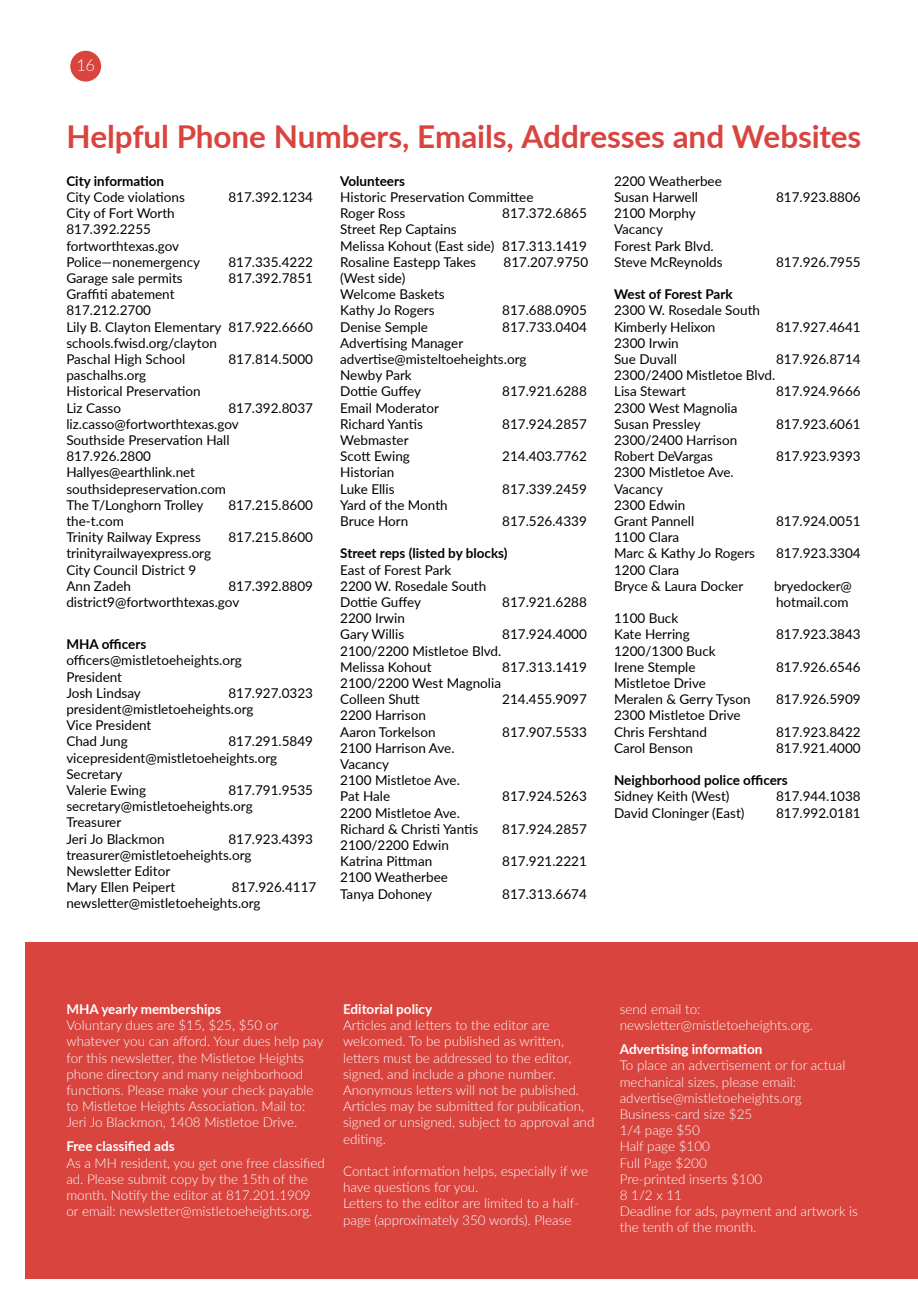
<style>
.page{position:relative;width:918px;height:1296px;background:#fff}
.page>*{position:absolute;margin:0;border:0;box-sizing:border-box;transform-origin:0 0}
.t1{font:700 31.5px "Lato";letter-spacing:-.005em;color:#d9443f}
.t2{font:300 16.5px "Lato";color:#fff}
.t3{font:13.5px/16.2px "Lato";color:#000}
.t4{font:300 13.5px/16.2px "Lato";color:#fff}
.t5{font:700 13.5px "Lato";color:#000}
.t6{font:700 13.5px "Lato";color:#fff}
</style>
<div class="page">
<div style="left:70px;top:51px;width:31px;height:31px;background:#d9443f;border-radius:50%"></div>
<div style="left:25px;top:942px;width:893px;height:337px;background:#d9443f"></div>
<p class="t2" style="left:76px;top:54px;width:20px">16</p>
<h1 class="t1" style="left:66px;top:114px;width:796px">Helpful Phone Numbers, Emails, Addresses and Websites</h1>
<p class="t5" style="left:66px;top:171px;width:99px">City information</p>
<p class="t3" style="left:66px;top:189px;width:120px">City Code violations</p>
<p class="t3" style="left:228px;top:189px;width:86px">817.392.1234</p>
<p class="t3" style="left:66px;top:205px;width:135px">City of Fort Worth<br>817.392.2255 fortworthtexas.gov<br>Police—nonemergency</p>
<p class="t3" style="left:614px;top:172px;width:109px">2200 Weatherbee<br>Susan Harwell</p>
<p class="t5" style="left:340px;top:171px;width:66px">Volunteers</p>
<p class="t3" style="left:340px;top:189px;width:195px">Historic Preservation Committee<br>Roger Ross</p>
<p class="t3" style="left:776px;top:189px;width:86px">817.923.8806</p>
<p class="t3" style="left:614px;top:205px;width:110px">2100 Morphy<br>Vacancy<br>Forest Park Blvd.<br>Steve McReynolds</p>
<p class="t3" style="left:502px;top:205px;width:86px">817.372.6865</p>
<p class="t3" style="left:340px;top:221px;width:248px">Street Rep Captains<br>Melissa Kohout (East side) 817.313.1419<br>Rosaline Eastepp Takes</p>
<p class="t3" style="left:228px;top:253px;width:86px">817.335.4222</p>
<p class="t3" style="left:504px;top:253px;width:86px">817.207.9750</p>
<p class="t3" style="left:776px;top:253px;width:86px">817.926.7955</p>
<p class="t3" style="left:66px;top:270px;width:118px">Garage sale permits</p>
<p class="t3" style="left:228px;top:270px;width:86px">817.392.7851</p>
<p class="t3" style="left:66px;top:286px;width:248px">Graffiti abatement<br>817.212.2700<br>Lily B. Clayton Elementary 817.922.6660 schools.fwisd.org/clayton<br>Paschal High School</p>
<p class="t3" style="left:228px;top:351px;width:86px">817.814.5000</p>
<p class="t3" style="left:66px;top:367px;width:136px">paschalhs.org<br>Historical Preservation<br>Liz Casso</p>
<p class="t3" style="left:66px;top:399px;width:248px;text-indent:162px">817.392.8037 liz.casso@fortworthtexas.gov<br>Southside Preservation Hall<br>817.926.2800<br>Hallyes@earthlink.net southsidepreservation.com<br>The T/Longhorn Trolley</p>
<p class="t3" style="left:228px;top:496px;width:86px">817.215.8600</p>
<p class="t3" style="left:66px;top:513px;width:136px">the-t.com<br>Trinity Railway Express</p>
<p class="t3" style="left:228px;top:529px;width:86px">817.215.8600</p>
<p class="t3" style="left:66px;top:545px;width:146px">trinityrailwayexpress.org<br>City Council District 9<br>Ann Zadeh</p>
<p class="t3" style="left:66px;top:577px;width:248px;text-indent:162px">817.392.8809 district9@fortworthtexas.gov</p>
<p class="t5" style="left:66px;top:634px;width:81px">MHA officers</p>
<p class="t3" style="left:66px;top:652px;width:177px">officers@mistletoeheights.org<br>President<br>Josh Lindsay</p>
<p class="t3" style="left:66px;top:684px;width:248px;text-indent:162px">817.927.0323 president@mistletoeheights.org<br>Vice President<br>Chad Jung</p>
<p class="t3" style="left:66px;top:733px;width:248px;text-indent:162px">817.291.5849 vicepresident@mistletoeheights.org<br>Secretary<br>Valerie Ewing</p>
<p class="t3" style="left:66px;top:781px;width:248px;text-indent:162px">817.791.9535 secretary@mistletoeheights.org<br>Treasurer<br>Jeri Jo Blackmon</p>
<p class="t3" style="left:66px;top:830px;width:248px;text-indent:162px">817.923.4393 treasurer@mistletoeheights.org<br>Newsletter Editor<br>Mary Ellen Peipert</p>
<p class="t3" style="left:66px;top:879px;width:252px;text-indent:165px">817.926.4117 newsletter@mistletoeheights.org</p>
<p class="t3" style="left:340px;top:270px;width:106px">(West side)<br>Welcome Baskets<br>Kathy Jo Rogers</p>
<p class="t3" style="left:502px;top:302px;width:86px">817.688.0905</p>
<p class="t3" style="left:340px;top:318px;width:89px">Denise Semple</p>
<p class="t3" style="left:502px;top:318px;width:86px">817.733.0404</p>
<p class="t3" style="left:340px;top:334px;width:188px">Advertising Manager advertise@misteltoeheights.org<br>Newby Park<br>Dottie Guffey</p>
<p class="t3" style="left:502px;top:383px;width:86px">817.921.6288</p>
<p class="t3" style="left:340px;top:399px;width:100px">Email Moderator<br>Richard Yantis</p>
<p class="t3" style="left:340px;top:432px;width:71px">Webmaster<br>Scott Ewing</p>
<p class="t3" style="left:340px;top:464px;width:56px">Historian<br>Luke Ellis</p>
<p class="t3" style="left:502px;top:415px;width:86px">817.924.2857</p>
<p class="t3" style="left:502px;top:448px;width:86px">214.403.7762</p>
<p class="t3" style="left:502px;top:480px;width:86px">817.339.2459</p>
<p class="t3" style="left:340px;top:496px;width:109px">Yard of the Month<br>Bruce Horn</p>
<p class="t3" style="left:502px;top:513px;width:86px">817.526.4339</p>
<p class="t5" style="left:340px;top:544px;width:169px">Street reps (listed by blocks)</p>
<p class="t3" style="left:340px;top:561px;width:148px">East of Forest Park<br>2200 W. Rosedale South<br>Dottie Guffey</p>
<p class="t3" style="left:502px;top:594px;width:86px">817.921.6288</p>
<p class="t3" style="left:340px;top:610px;width:66px">2200 Irwin<br>Gary Willis</p>
<p class="t3" style="left:502px;top:626px;width:86px">817.924.4000</p>
<p class="t3" style="left:340px;top:642px;width:163px">2100/2200 Mistletoe Blvd.<br>Melissa Kohout</p>
<p class="t3" style="left:502px;top:658px;width:86px">817.313.1419</p>
<p class="t3" style="left:340px;top:675px;width:162px">2100/2200 West Magnolia<br>Colleen Shutt</p>
<p class="t3" style="left:502px;top:691px;width:86px">214.455.9097</p>
<p class="t3" style="left:340px;top:707px;width:97px">2200 Harrison<br>Aaron Torkelson</p>
<p class="t3" style="left:340px;top:739px;width:121px">2100 Harrison Ave.<br>Vacancy<br>2100 Mistletoe Ave.<br>Pat Hale</p>
<p class="t3" style="left:340px;top:804px;width:140px">2200 Mistletoe Ave.<br>Richard &amp; Christi Yantis</p>
<p class="t3" style="left:340px;top:837px;width:110px">2100/2200 Edwin<br>Katrina Pittman</p>
<p class="t3" style="left:340px;top:869px;width:109px">2100 Weatherbee<br>Tanya Dohoney</p>
<p class="t3" style="left:502px;top:723px;width:86px">817.907.5533</p>
<p class="t3" style="left:502px;top:788px;width:86px">817.924.5263</p>
<p class="t3" style="left:502px;top:820px;width:86px">817.924.2857</p>
<p class="t3" style="left:502px;top:853px;width:86px">817.921.2221</p>
<p class="t3" style="left:502px;top:885px;width:86px">817.313.6674</p>
<p class="t5" style="left:614px;top:284px;width:120px">West of Forest Park</p>
<p class="t3" style="left:614px;top:302px;width:148px">2300 W. Rosedale South<br>Kimberly Helixon</p>
<p class="t3" style="left:614px;top:334px;width:66px">2300 Irwin<br>Sue Duvall</p>
<p class="t3" style="left:776px;top:318px;width:86px">817.927.4641</p>
<p class="t3" style="left:776px;top:351px;width:86px">817.926.8714</p>
<p class="t3" style="left:614px;top:367px;width:163px">2300/2400 Mistletoe Blvd.<br>Lisa Stewart</p>
<p class="t3" style="left:776px;top:383px;width:86px">817.924.9666</p>
<p class="t3" style="left:614px;top:399px;width:125px">2300 West Magnolia<br>Susan Pressley</p>
<p class="t3" style="left:614px;top:432px;width:125px">2300/2400 Harrison<br>Robert DeVargas</p>
<p class="t3" style="left:614px;top:464px;width:121px">2300 Mistletoe Ave.<br>Vacancy<br>2300 Edwin<br>Grant Pannell</p>
<p class="t3" style="left:614px;top:529px;width:143px">1100 Clara<br>Marc &amp; Kathy Jo Rogers</p>
<p class="t3" style="left:614px;top:561px;width:131px">1200 Clara<br>Bryce &amp; Laura Docker</p>
<p class="t3" style="left:614px;top:610px;width:77px">1100 Buck<br>Kate Herring</p>
<p class="t3" style="left:614px;top:642px;width:103px">1200/1300 Buck<br>Irene Stemple</p>
<p class="t3" style="left:614px;top:675px;width:138px">Mistletoe Drive<br>Meralen &amp; Gerry Tyson</p>
<p class="t3" style="left:614px;top:707px;width:128px">2300 Mistletoe Drive<br>Chris Fershtand</p>
<p class="t3" style="left:776px;top:415px;width:86px">817.923.6061</p>
<p class="t3" style="left:776px;top:448px;width:86px">817.923.9393</p>
<p class="t3" style="left:776px;top:513px;width:86px">817.924.0051</p>
<p class="t3" style="left:776px;top:545px;width:86px">817.923.3304</p>
<p class="t3" style="left:774px;top:577px;width:79px">bryedocker@ hotmail.com</p>
<p class="t3" style="left:776px;top:626px;width:86px">817.923.3843</p>
<p class="t3" style="left:776px;top:658px;width:86px">817.926.6546</p>
<p class="t3" style="left:776px;top:691px;width:86px">817.926.5909</p>
<p class="t3" style="left:776px;top:723px;width:86px">817.923.8422</p>
<p class="t3" style="left:614px;top:739px;width:80px">Carol Benson</p>
<p class="t3" style="left:776px;top:739px;width:86px">817.921.4000</p>
<p class="t5" style="left:614px;top:770px;width:175px">Neighborhood police officers</p>
<p class="t3" style="left:614px;top:788px;width:117px">Sidney Keith (West)</p>
<p class="t3" style="left:776px;top:788px;width:86px">817.944.1038</p>
<p class="t3" style="left:614px;top:804px;width:132px">David Cloninger (East)</p>
<p class="t3" style="left:776px;top:804px;width:86px">817.992.0181</p>
<p class="t6" style="left:66px;top:999px;width:156px">MHA yearly memberships</p>
<p class="t4" style="left:66px;top:1017px;width:259px">Voluntary dues are $15, $25, $50 or whatever you can afford. Your dues help pay for this newsletter, the Mistletoe Heights phone directory and many neighborhood functions. Please make your check payable to Mistletoe Heights Association. Mail to:<br>Jeri Jo Blackmon, 1408 Mistletoe Drive.</p>
<p class="t6" style="left:66px;top:1136px;width:110px">Free classified ads</p>
<p class="t4" style="left:66px;top:1154px;width:260px">As a MH resident, you get one free classified ad. Please submit copy by the 15th of the month. Notify the editor at 817.201.1909 or email: newsletter@mistletoeheights.org.</p>
<p class="t6" style="left:343px;top:999px;width:91px">Editorial policy</p>
<p class="t4" style="left:343px;top:1017px;width:253px">Articles and letters to the editor are welcomed. To be published as written, letters must be addressed to the editor, signed, and include a phone number.<br>Anonymous letters will not be published.<br>Articles may be submitted for publication, signed or unsigned, subject to approval and editing.</p>
<p class="t4" style="left:343px;top:1162px;width:246px">Contact information helps, especially if we have questions for you.<br>Letters to the editor are limited to a half&shy;page (approximately 350 words). Please</p>
<p class="t4" style="left:620px;top:1000px;width:195px">send email to: newsletter@mistletoeheights.org.</p>
<p class="t6" style="left:620px;top:1039px;width:144px">Advertising information</p>
<p class="t4" style="left:620px;top:1057px;width:240px">To place an advertisement or for actual mechanical sizes, please email: advertise@mistletoeheights.org<br>Business-card size $25<br>1/4 page $50<br>Half page $100<br>Full Page $200<br>Pre-printed inserts $100<br>8 1/2 x 11<br>Deadline for ads, payment and artwork is the tenth of the month.</p>
</div>
